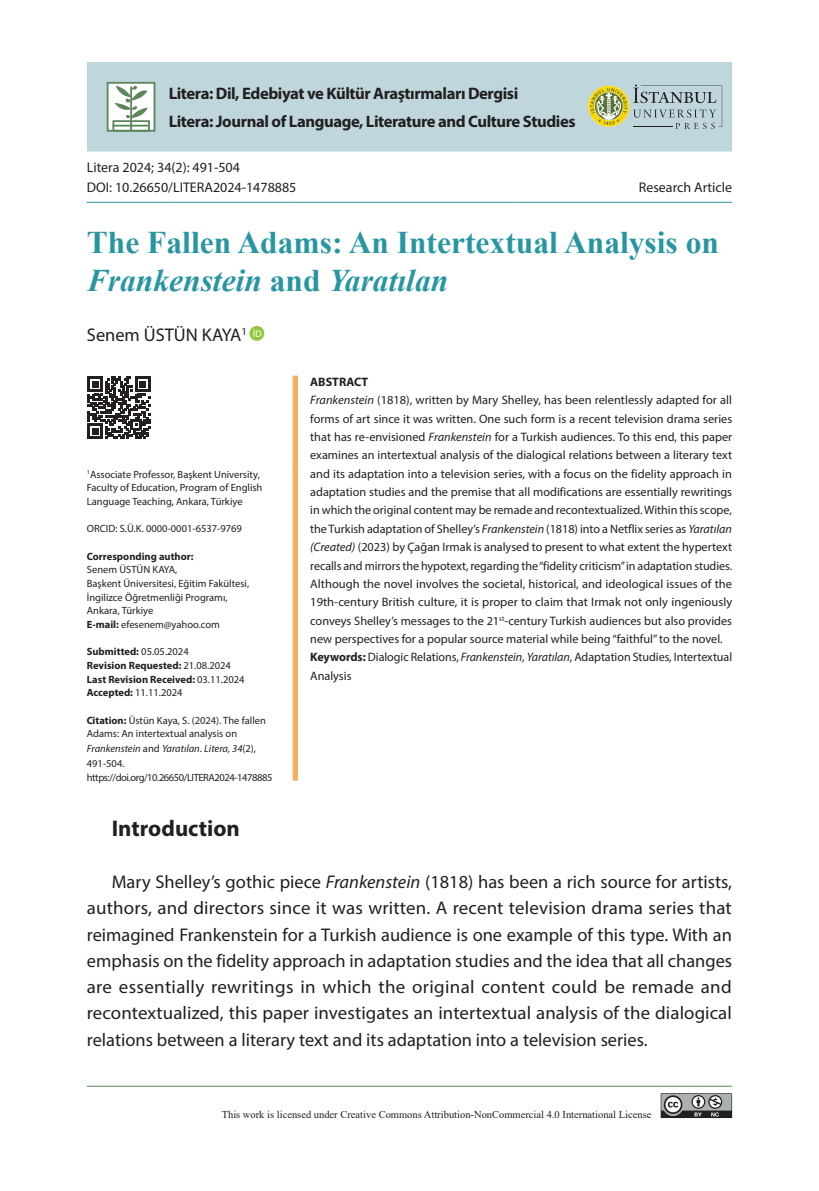
<style>
.page{position:relative;width:819px;height:1191px;background:#fff}
.page>*{position:absolute;margin:0;border:0;box-sizing:border-box;transform-origin:0 0}
.Ana_baslik_ENG{font:700 31.5px/37.8px "Times New Roman";color:#2896a2}
.Baslik{font:700 22.75px "Myriad Pro";color:#231f20}
.Metin{font:18.38px/26.2px "Myriad Pro";color:#231f20;text-align:justify}
.Yazarlar{font:18.38px "Myriad Pro";color:#231f20}
.t1{font:700 16.62px "Myriad Pro";letter-spacing:-.025em;color:#231f20}
.t2{font:14px "Myriad Pro";color:#231f20}
.Öz{font:12.25px/18.4px "Myriad Pro";letter-spacing:-.005em;color:#231f20;text-align:justify}
.t3{font:700 12.25px "Myriad Pro";color:#231f20}
.t4{font:10.5px/13.7px "Myriad Pro";color:#231f20}
.t5{font:700 10.5px "Myriad Pro";color:#231f20}
.t6{font:10.5px "Times New Roman";color:#231f20}
.t7{font:10.5px "Myriad Pro";letter-spacing:-.04em;color:#231f20}
.s1{font-style:italic}
.s2{font-weight:700}
.s3{font-weight:400}
</style>
<div class="page">
<div style="left:87px;top:62px;width:645px;height:89px;background:#bfd7dc"></div>
<hr style="left:87px;top:202px;width:82px;height:1px;background:#2896a2">
<hr style="left:169px;top:202px;width:126px;height:1px;background:#2896a2">
<hr style="left:295px;top:202px;width:221px;height:1px;background:#2896a2">
<hr style="left:516px;top:202px;width:67px;height:1px;background:#2896a2">
<hr style="left:583px;top:202px;width:149px;height:1px;background:#2896a2">
<div style="left:293px;top:375px;width:5px;height:95px;background:#faac5a"></div>
<div style="left:293px;top:470px;width:5px;height:310px;background:#faac5a"></div>
<div style="left:107px;top:82px;width:48px;height:50px;background:#fff;border:2px solid #5d875a"></div>
<div style="left:112px;top:120px;width:38px;height:12px;border:2px solid #5d875a"></div>
<hr style="left:112px;top:125px;width:37px;height:2px;background:#5d875a">
<svg style="left:115px;top:86px;width:33px;height:32px"></svg>
<hr style="left:130px;top:86px;width:2px;height:46px;background:#5d875a">
<svg style="left:588px;top:84px;width:134px;height:45px;background:#b2c0ab"></svg>
<svg style="left:249px;top:326px;width:15px;height:15px"></svg>
<svg style="left:253px;top:329px;width:8px;height:8px"></svg>
<svg style="left:88px;top:377px;width:62px;height:62px"></svg>
<hr style="left:87px;top:1085px;width:645px;height:1px;background:#5d875a">
<svg style="left:660px;top:1093px;width:72px;height:25px;background:#818380"></svg>
<p class="t1" style="left:169px;top:83px;width:351px">Litera: Dil, Edebiyat ve Kültür Araştırmaları Dergisi</p>
<p class="t1" style="left:169px;top:111px;width:408px">Litera: Journal of Language, Literature and Culture Studies</p>
<p class="t2" style="left:87px;top:159px;width:155px">Litera 2024; 34(2): 491-504</p>
<p class="t2" style="left:87px;top:179px;width:211px">DOI: 10.26650/LITERA2024-1478885</p>
<p class="t2" style="left:638px;top:179px;width:95px">Research Article</p>
<p class="Ana_baslik_ENG" style="left:87px;top:223px;width:633px">The Fallen Adams: An Intertextual Analysis on<br><span class="s1">Frankenstein</span> and <span class="s1">Yaratılan</span></p>
<p class="Yazarlar" style="left:87px;top:323px;width:162px">Senem ÜSTÜN KAYA<sup>1</sup></p>
<p class="t4" style="left:87px;top:467px;width:177px"><sup>1</sup>Associate Professor, Başkent University,<br>Faculty of Education, Program of English<br>Language Teaching, Ankara, Türkiye</p>
<p class="t4" style="left:87px;top:522px;width:157px">ORCID: S.Ü.K. 0000-0001-6537-9769</p>
<p class="t5" style="left:87px;top:549px;width:108px">Corresponding author:</p>
<p class="t4" style="left:87px;top:563px;width:92px">Senem ÜSTÜN KAYA,</p>
<p class="t4" style="left:87px;top:576px;width:164px">Başkent Üniversitesi, Eğitim Fakültesi,<br>İngilizce Öğretmenliği Programı,<br>Ankara, Türkiye</p>
<p class="t4" style="left:87px;top:617px;width:135px"><span class="s2">E-mail:</span> efesenem@yahoo.com</p>
<p class="t5" style="left:87px;top:645px;width:103px">Submitted: <span class="s3">05.05.2024</span></p>
<p class="t5" style="left:87px;top:658px;width:146px">Revision Requested: <span class="s3">21.08.2024</span></p>
<p class="t5" style="left:87px;top:672px;width:159px">Last Revision Received: <span class="s3">03.11.2024</span></p>
<p class="t4" style="left:87px;top:685px;width:97px"><span class="s2">Accepted:</span> 11.11.2024</p>
<p class="t4" style="left:87px;top:713px;width:180px"><span class="s2">Citation:</span> Üstün Kaya, S. (2024). The fallen</p>
<p class="t4" style="left:87px;top:726px;width:171px;line-height:14.9px">Adams: An intertextual analysis on<br><span class="s1">Frankenstein</span> and <span class="s1">Yaratılan</span>. <span class="s1">Litera, 34</span>(2),<br>491-504.</p>
<p class="t7" style="left:87px;top:770px;width:187px">https://doi.org/10.26650/LITERA2024-1478885</p>
<p class="t3" style="left:310px;top:373px;width:60px">ABSTRACT</p>
<p class="Öz" style="left:310px;top:390px;width:423px"><span class="s1">Frankenstein</span> (1818), written by Mary Shelley, has been relentlessly adapted for all forms of art since it was written. One such form is a recent television drama series that has re-envisioned <span class="s1">Frankenstein</span> for a Turkish audiences. To this end, this paper examines an intertextual analysis of the dialogical relations between a literary text and its adaptation into a television series, with a focus on the fidelity approach in adaptation studies and the premise that all modifications are essentially rewritings in which the original content may be remade and recontextualized. Within this scope, the Turkish adaptation of Shelley’s <span class="s1">Frankenstein</span> (1818) into a Netflix series as <span class="s1">Yaratılan (Created)</span> (2023) by Çağan Irmak is analysed to present to what extent the hypertext recalls and mirrors the hypotext, regarding the “fidelity criticism” in adaptation studies.<br>Although the novel involves the societal, historical, and ideological issues of the 19th-century British culture, it is proper to claim that Irmak not only ingeniously conveys Shelley’s messages to the 21<sup>st</sup>-century Turkish audiences but also provides new perspectives for a popular source material while being “faithful” to the novel.</p>
<p class="Öz" style="left:310px;top:648px;width:423px"><span class="s2">Keywords:</span> Dialogic Relations, <span class="s1">Frankenstein</span>, <span class="s1">Yaratılan</span>, Adaptation Studies, Intertextual<br>Analysis</p>
<p class="Baslik" style="left:112px;top:813px;width:130px">Introduction</p>
<p class="Metin" style="left:87px;top:868px;width:646px;text-indent:25px">Mary Shelley’s gothic piece <span class="s1">Frankenstein</span> (1818) has been a rich source for artists, authors, and directors since it was written. A recent television drama series that reimagined Frankenstein for a Turkish audience is one example of this type. With an emphasis on the fidelity approach in adaptation studies and the idea that all changes are essentially rewritings in which the original content could be remade and recontextualized, this paper investigates an intertextual analysis of the dialogical relations between a literary text and its adaptation into a television series.</p>
<p class="t6" style="left:222px;top:1107px;width:431px">This work is licensed under Creative Commons Attribution-NonCommercial 4.0 International License</p>
</div>
